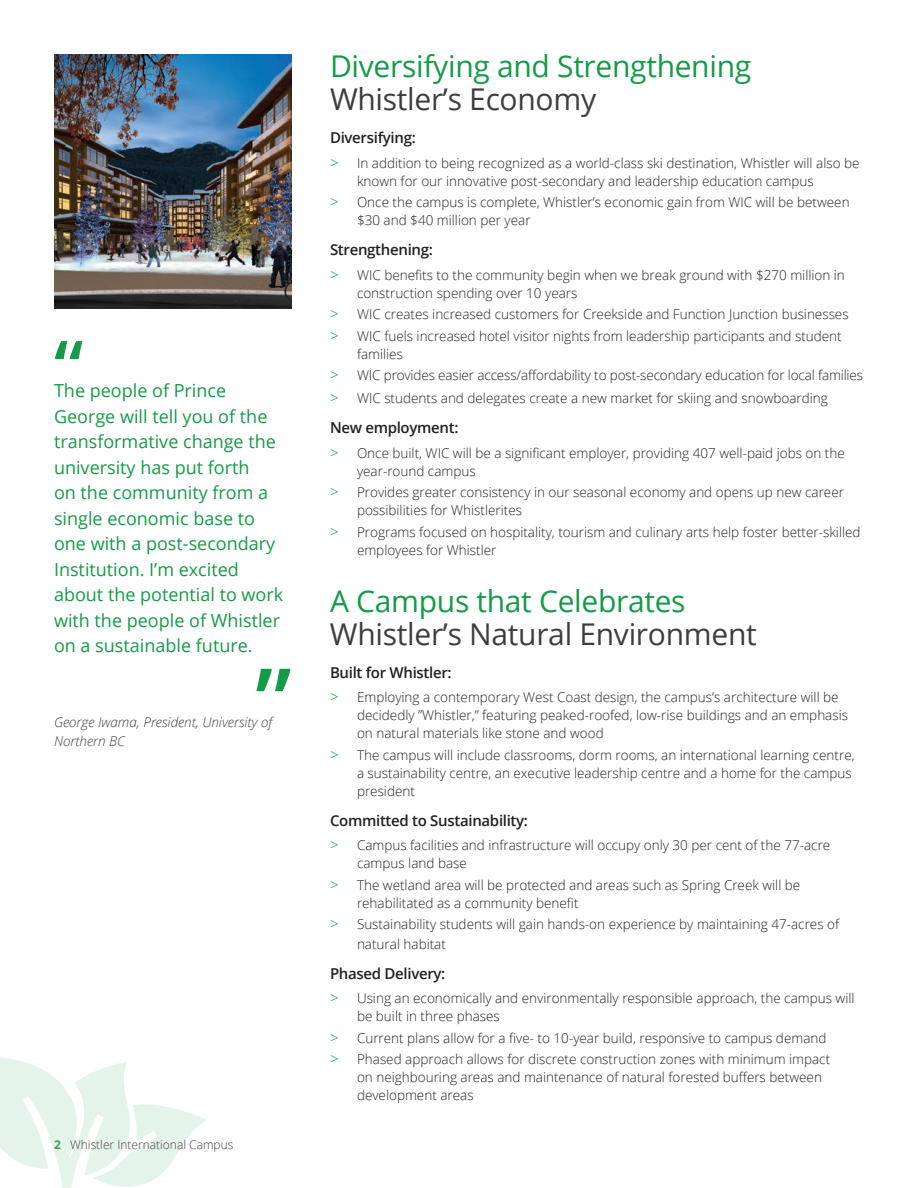
<style>
.page{position:relative;width:918px;height:1188px;background:#fff}
.page>*{position:absolute;margin:0;border:0;box-sizing:border-box;transform-origin:0 0}
.t1{font:600 91.5px "Open Sans";color:#149b47}
.t2{font:600 73.5px "Open Sans";color:#149b47}
.heading{font:30px/33px "Open Sans";letter-spacing:-.01em;color:#3e3e3f}
.heading-2{font:30px/33px "Open Sans";letter-spacing:-.01em;color:#149b47}
.t3{font:18px/25.5px "Open Sans";color:#149b47}
.sub_head{font:600 15px "Open Sans";letter-spacing:-.02em;color:#231f20}
.t4{font:300 13.5px/18px "Open Sans";color:#231f20}
.t5{font:italic 300 13.5px/19.5px "Open Sans";color:#3e3e3f}
.t6{font:300 12px "Open Sans";color:#3e3e3f}
.s1{font-weight:700;color:#3ea153}
.s2{color:#3e3e3f}
.s3{font-size:15px;color:#149b47}
.s4{color:#149b47}
</style>
<div class="page">
<svg style="left:0;top:1057px;width:207px;height:131px"></svg>
<img style="left:54px;top:54px;width:238px;height:255px">
<p class="t2" style="left:54px;top:317px;width:31px">“</p>
<p class="t3" style="left:54px;top:378px;width:231px">The people of Prince<br>George will tell you of the transformative change the university has put forth<br>on the community from a single economic base to one with a post-secondary<br>Institution. I’m excited about the potential to work with the people of Whistler on a sustainable future.</p>
<p class="t1" style="left:255px;top:638px;width:38px">”</p>
<p class="t5" style="left:54px;top:712px;width:220px">George Iwama, President, University of<br>Northern BC</p>
<p class="t6" style="left:54px;top:1136px;width:181px"><span class="s1">2</span> Whistler International Campus</p>
<p class="heading-2" style="left:330px;top:49px;width:423px">Diversifying and Strengthening<br><span class="s2">Whistler’s Economy</span></p>
<p class="sub_head" style="left:330px;top:127px;width:87px">Diversifying:</p>
<p class="t4" style="left:357px;top:153px;width:504px;text-indent:-27px"><span class="s3">&gt;</span> In addition to being recognized as a world-class ski destination, Whistler will also be known for our innovative post-secondary and leadership education campus</p>
<p class="t4" style="left:357px;top:193px;width:494px;text-indent:-27px"><span class="s3">&gt;</span> Once the campus is complete, Whistler’s economic gain from WIC will be between $30 and $40 million per year</p>
<p class="sub_head" style="left:330px;top:239px;width:104px">Strengthening:</p>
<p class="t4" style="left:357px;top:265px;width:489px;text-indent:-27px"><span class="s3">&gt;</span> WIC benefits to the community begin when we break ground with $270 million in construction spending over 10 years</p>
<p class="t4" style="left:330px;top:305px;width:520px"><span class="s3">&gt;</span> WIC creates increased customers for Creekside and Function Junction businesses</p>
<p class="t4" style="left:357px;top:326px;width:486px;text-indent:-27px"><span class="s3">&gt;</span> WIC fuels increased hotel visitor nights from leadership participants and student families</p>
<p class="t4" style="left:330px;top:366px;width:535px"><span class="s3">&gt;</span> WIC provides easier access/affordability to post-secondary education for local families</p>
<p class="t4" style="left:330px;top:389px;width:499px"><span class="s3">&gt;</span> WIC students and delegates create a new market for skiing and snowboarding</p>
<p class="sub_head" style="left:330px;top:417px;width:130px">New employment:</p>
<p class="t4" style="left:357px;top:444px;width:489px;text-indent:-27px"><span class="s3">&gt;</span> Once built, WIC will be a significant employer, providing 407 well-paid jobs on the year-round campus</p>
<p class="t4" style="left:357px;top:483px;width:489px;text-indent:-27px"><span class="s3">&gt;</span> Provides greater consistency in our seasonal economy and opens up new career possibilities for Whistlerites</p>
<p class="t4" style="left:357px;top:523px;width:505px;text-indent:-27px"><span class="s3">&gt;</span> Programs focused on hospitality, tourism and culinary arts help foster better-skilled employees for Whistler</p>
<p class="heading" style="left:330px;top:583px;width:428px"><span class="s4">A Campus that Celebrates<br></span>Whistler’s Natural Environment</p>
<p class="sub_head" style="left:330px;top:662px;width:123px">Built for Whistler:</p>
<p class="t4" style="left:357px;top:688px;width:493px;text-indent:-27px"><span class="s3">&gt;</span> Employing a contemporary West Coast design, the campus’s architecture will be decidedly ”Whistler,” featuring peaked-roofed, low-rise buildings and an emphasis on natural materials like stone and wood</p>
<p class="t4" style="left:357px;top:746px;width:499px;text-indent:-27px"><span class="s3">&gt;</span> The campus will include classrooms, dorm rooms, an international learning centre, a sustainability centre, an executive leadership centre and a home for the campus president</p>
<p class="sub_head" style="left:330px;top:810px;width:200px">Committed to Sustainability:</p>
<p class="t4" style="left:357px;top:836px;width:475px;text-indent:-27px"><span class="s3">&gt;</span> Campus facilities and infrastructure will occupy only 30 per cent of the 77-acre campus land base</p>
<p class="t4" style="left:357px;top:876px;width:445px;text-indent:-27px"><span class="s3">&gt;</span> The wetland area will be protected and areas such as Spring Creek will be rehabilitated as a community benefit</p>
<p class="t4" style="left:357px;top:914px;width:484px;line-height:19.5px;text-indent:-27px"><span class="s3">&gt;</span> Sustainability students will gain hands-on experience by maintaining 47-acres of natural habitat</p>
<p class="sub_head" style="left:330px;top:963px;width:117px">Phased Delivery:</p>
<p class="t4" style="left:357px;top:989px;width:499px;text-indent:-27px"><span class="s3">&gt;</span> Using an economically and environmentally responsible approach, the campus will be built in three phases</p>
<p class="t4" style="left:330px;top:1029px;width:498px"><span class="s3">&gt;</span> Current plans allow for a five- to 10-year build, responsive to campus demand</p>
<p class="t4" style="left:357px;top:1050px;width:475px;text-indent:-27px"><span class="s3">&gt;</span> Phased approach allows for discrete construction zones with minimum impact on neighbouring areas and maintenance of natural forested buffers between development areas</p>
</div>
